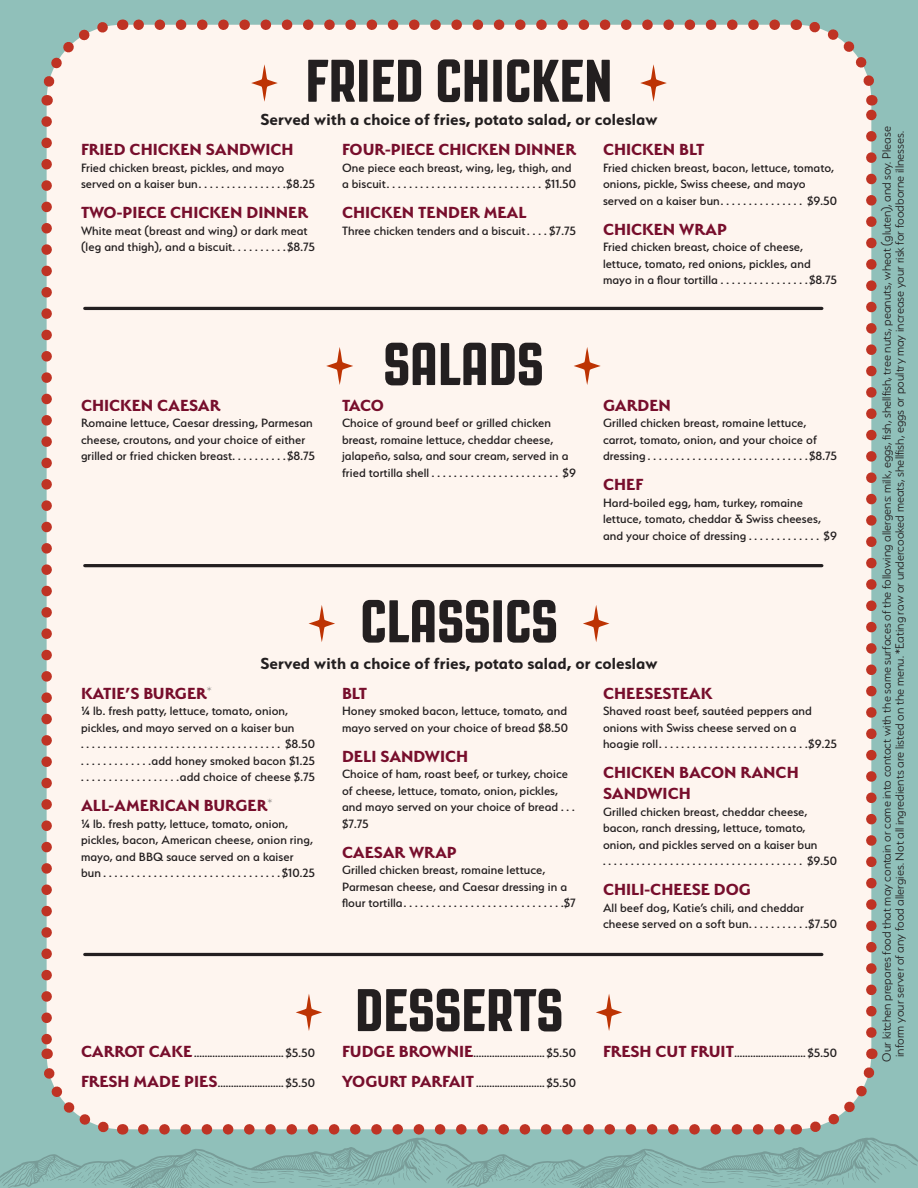
<style>
.page{position:relative;width:918px;height:1188px;background:#90c0ba}
.page>*{position:absolute;margin:0;border:0;box-sizing:border-box;transform-origin:0 0}
.t1{font:800 60px "Revolution Gothic";color:#231f20}
.Item_Title{font:700 18px/21px "Serenity";color:#770e2c}
.Subhead{font:700 18px "Serenity";letter-spacing:.005em;color:#231f20}
.Item_Description{font:500 13.5px/16.5px "Serenity";letter-spacing:.005em;color:#231f20}
.t2{font:300 13.5px/13.2px "Serenity";color:#231f20;text-align:center}
.Item_Title-2{font:500 13.5px "Serenity";letter-spacing:.005em;color:#231f20}
.s1{font-weight:700;font-size:18px;color:#770e2c}
</style>
<div class="page">
<div style="left:47px;top:25px;width:824px;height:1104px;background:#fef5ef;border-radius:76px"></div>
<svg style="left:41px;top:121px;width:11px;height:922px"></svg>
<svg style="left:133px;top:19px;width:642px;height:11px"></svg>
<svg style="left:41px;top:22px;width:74px;height:84px"></svg>
<svg style="left:0;top:1049px;width:918px;height:139px"></svg>
<svg style="left:794px;top:19px;width:84px;height:1014px"></svg>
<hr style="left:85px;top:307px;width:737px;height:3px;background:#231f20">
<hr style="left:85px;top:564px;width:737px;height:3px;background:#231f20">
<hr style="left:85px;top:953px;width:737px;height:3px;background:#231f20">
<svg style="left:296px;top:994px;width:26px;height:37px"></svg>
<svg style="left:596px;top:994px;width:26px;height:37px"></svg>
<svg style="left:251px;top:64px;width:27px;height:38px"></svg>
<svg style="left:640px;top:64px;width:27px;height:38px"></svg>
<svg style="left:309px;top:605px;width:26px;height:37px"></svg>
<svg style="left:583px;top:605px;width:26px;height:37px"></svg>
<svg style="left:326px;top:347px;width:27px;height:38px"></svg>
<svg style="left:574px;top:347px;width:27px;height:38px"></svg>
<p class="t1" style="left:305px;top:48px;width:309px">FRIED CHICKEN</p>
<p class="Subhead" style="left:260px;top:109px;width:399px">Served with a choice of fries, potato salad, or coleslaw</p>
<p class="Item_Title" style="left:81px;top:139px;width:214px">FRIED CHICKEN SANDWICH</p>
<p class="Item_Description" style="left:81px;top:159px;width:236px">Fried chicken breast, pickles, and mayo served on a kaiser bun . . . . . . . . . . . . . . . $8.25</p>
<p class="Item_Title" style="left:81px;top:202px;width:229px">TWO-PIECE CHICKEN DINNER</p>
<p class="Item_Description" style="left:81px;top:222px;width:236px">White meat (breast and wing) or dark meat (leg and thigh), and a biscuit . . . . . . . . . $8.75</p>
<p class="Item_Title" style="left:342px;top:139px;width:235px">FOUR-PIECE CHICKEN DINNER</p>
<p class="Item_Description" style="left:342px;top:159px;width:236px">One piece each breast, wing, leg, thigh, and a biscuit . . . . . . . . . . . . . . . . . . . . . . . . . . . . $11.50</p>
<p class="Item_Title" style="left:342px;top:202px;width:186px">CHICKEN TENDER MEAL</p>
<p class="Item_Description" style="left:342px;top:222px;width:236px">Three chicken tenders and a biscuit . . . $7.75</p>
<p class="Item_Title" style="left:603px;top:139px;width:103px">CHICKEN BLT</p>
<p class="Item_Description" style="left:603px;top:159px;width:236px">Fried chicken breast, bacon, lettuce, tomato, onions, pickle, Swiss cheese, and mayo served on a kaiser bun . . . . . . . . . . . . . . . $9.50</p>
<p class="Item_Title" style="left:603px;top:218px;width:126px">CHICKEN WRAP</p>
<p class="Item_Description" style="left:603px;top:239px;width:236px">Fried chicken breast, choice of cheese, lettuce, tomato, red onions, pickles, and mayo in a flour tortilla . . . . . . . . . . . . . . . $8.75</p>
<p class="Item_Title" style="left:81px;top:395px;width:141px">CHICKEN CAESAR</p>
<p class="Item_Description" style="left:81px;top:415px;width:236px">Romaine lettuce, Caesar dressing, Parmesan cheese, croutons, and your choice of either grilled or fried chicken breast . . . . . . . . . $8.75</p>
<p class="t1" style="left:383px;top:332px;width:162px">SALADS</p>
<p class="Item_Title" style="left:342px;top:395px;width:43px">TACO</p>
<p class="Item_Description" style="left:342px;top:415px;width:236px">Choice of ground beef or grilled chicken breast, romaine lettuce, cheddar cheese, jalapeño, salsa, and sour cream, served in a fried tortilla shell . . . . . . . . . . . . . . . . . . . . . . . $9</p>
<p class="t1" style="left:360px;top:589px;width:199px">CLASSICS</p>
<p class="Item_Title" style="left:603px;top:395px;width:70px">GARDEN</p>
<p class="Item_Description" style="left:603px;top:415px;width:236px">Grilled chicken breast, romaine lettuce, carrot, tomato, onion, and your choice of dressing . . . . . . . . . . . . . . . . . . . . . . . . . . . . $8.75</p>
<p class="Item_Title" style="left:603px;top:474px;width:42px">CHEF</p>
<p class="Item_Description" style="left:603px;top:494px;width:236px">Hard-boiled egg, ham, turkey, romaine lettuce, tomato, cheddar &amp; Swiss cheeses, and your choice of dressing . . . . . . . . . . . . . $9</p>
<p class="Subhead" style="left:260px;top:653px;width:399px">Served with a choice of fries, potato salad, or coleslaw</p>
<p class="Item_Title" style="left:81px;top:682px;width:132px">KATIE’S BURGER<sup>*</sup></p>
<p class="Item_Description" style="left:81px;top:703px;width:236px">¼ lb. fresh patty, lettuce, tomato, onion, pickles, and mayo served on a kaiser bun .................................... $8.50</p>
<p class="Item_Description" style="left:81px;top:752px;width:236px">. . . . . . . . . . . . .add honey smoked bacon $1.25</p>
<p class="Item_Description" style="left:81px;top:769px;width:236px">..................add choice of cheese $.75</p>
<p class="Item_Title" style="left:81px;top:795px;width:193px">ALL-AMERICAN BURGER<sup>*</sup></p>
<p class="Item_Description" style="left:81px;top:815px;width:236px">¼ lb. fresh patty, lettuce, tomato, onion, pickles, bacon, American cheese, onion ring, mayo, and BBQ sauce served on a kaiser bun . . . . . . . . . . . . . . . . . . . . . . . . . . . . . . . $10.25</p>
<p class="Item_Title" style="left:342px;top:682px;width:27px">BLT</p>
<p class="Item_Description" style="left:342px;top:703px;width:228px">Honey smoked bacon, lettuce, tomato, and mayo served on your choice of bread $8.50</p>
<p class="Item_Title" style="left:342px;top:745px;width:128px">DELI SANDWICH</p>
<p class="Item_Description" style="left:342px;top:766px;width:229px">Choice of ham, roast beef, or turkey, choice of cheese, lettuce, tomato, onion, pickles, and mayo served on your choice of bread . . $7.75</p>
<p class="Item_Title" style="left:342px;top:841px;width:117px">CAESAR WRAP</p>
<p class="Item_Description" style="left:342px;top:862px;width:236px">Grilled chicken breast, romaine lettuce,<br>Parmesan cheese, and Caesar dressing in a flour tortilla . . . . . . . . . . . . . . . . . . . . . . . . . . . . $7</p>
<p class="Item_Title-2" style="left:81px;top:1046px;width:115px"><span class="s1">CARROT CAKE</span>...................................</p>
<p class="Item_Title-2" style="left:286px;top:1046px;width:31px">$5.50</p>
<p class="Item_Title-2" style="left:81px;top:1076px;width:140px"><span class="s1">FRESH MADE PIES</span>..........................</p>
<p class="Item_Title-2" style="left:286px;top:1076px;width:31px">$5.50</p>
<p class="t1" style="left:355px;top:978px;width:210px">DESSERTS</p>
<p class="Item_Title-2" style="left:342px;top:1046px;width:135px"><span class="s1">FUDGE BROWNIE</span>............................</p>
<p class="Item_Title-2" style="left:547px;top:1046px;width:31px">$5.50</p>
<p class="Item_Title-2" style="left:342px;top:1076px;width:136px"><span class="s1">YOGURT PARFAIT</span>...........................</p>
<p class="Item_Title-2" style="left:547px;top:1076px;width:31px">$5.50</p>
<p class="Item_Title" style="left:603px;top:682px;width:111px">CHEESESTEAK</p>
<p class="Item_Description" style="left:603px;top:703px;width:236px">Shaved roast beef, sautéed peppers and onions with Swiss cheese served on a<br>hoagie roll . . . . . . . . . . . . . . . . . . . . . . . . . . $9.25</p>
<p class="Item_Title" style="left:603px;top:762px;width:197px">CHICKEN BACON RANCH<br>SANDWICH</p>
<p class="Item_Description" style="left:603px;top:803px;width:236px">Grilled chicken breast, cheddar cheese, bacon, ranch dressing, lettuce, tomato, onion, and pickles served on a kaiser bun .................................... $9.50</p>
<p class="Item_Title" style="left:603px;top:879px;width:150px">CHILI-CHEESE DOG</p>
<p class="Item_Description" style="left:603px;top:899px;width:236px">All beef dog, Katie’s chili, and cheddar cheese served on a soft bun . . . . . . . . . . $7.50</p>
<p class="Item_Title-2" style="left:603px;top:1046px;width:135px"><span class="s1">FRESH CUT FRUIT</span>............................</p>
<p class="Item_Title-2" style="left:808px;top:1046px;width:31px">$5.50</p>
<p class="t2" style="left:880px;top:1062px;width:937px;rotate:-90deg">Our kitchen prepares food that may contain or come into contact with the same surfaces of the following allergens: milk, eggs, fish, shellfish, tree nuts, peanuts, wheat (gluten), and soy. Please inform your server of any food allergies. Not all ingredients are listed on the menu. *Eating raw or undercooked meats, shellfish, eggs or poultry may increase your risk for foodborne illnesses.</p>
</div>
